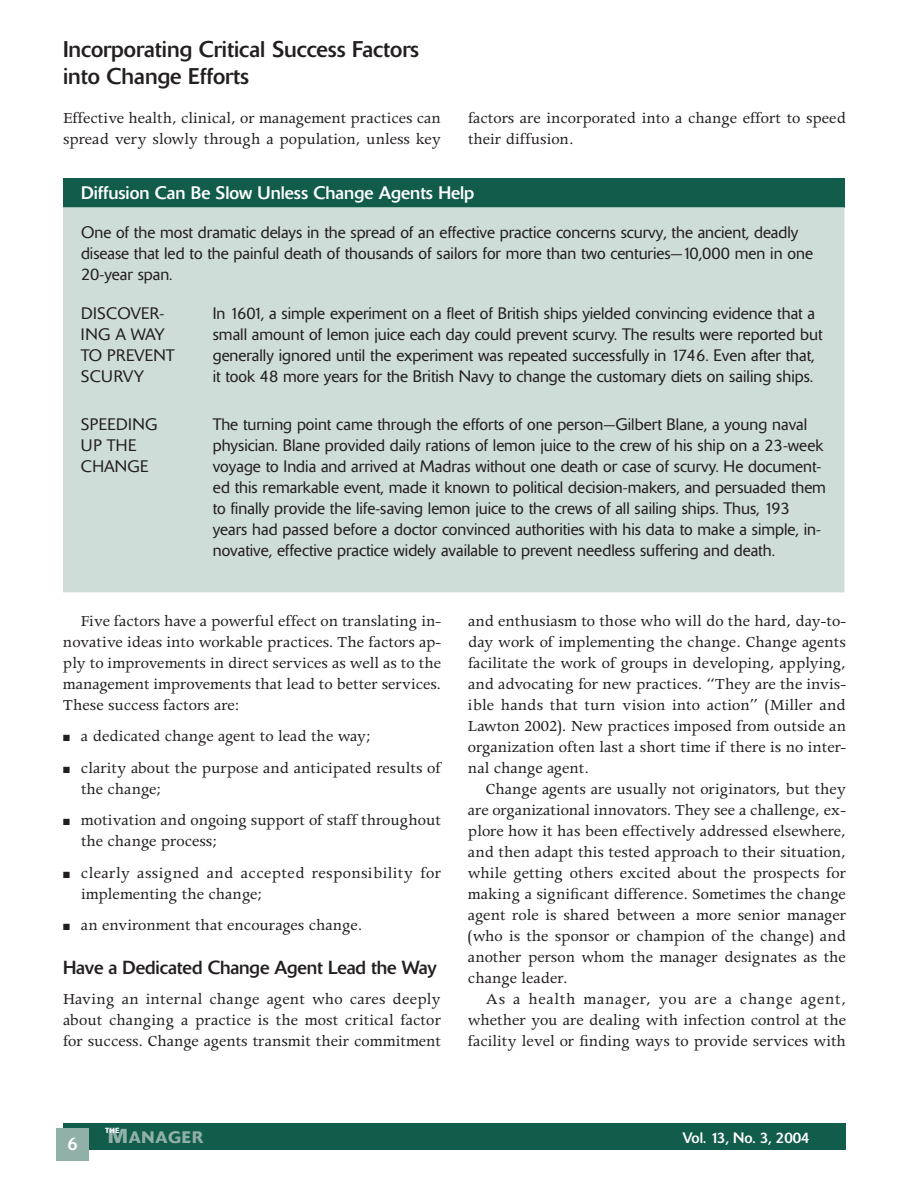
<style>
.page{position:relative;width:918px;height:1188px;background:#fff}
.page>*{position:absolute;margin:0;border:0;box-sizing:border-box;transform-origin:0 0}
.t1{font:22.5px/26.2px "Delta";color:#231f20}
.t2{font:18.75px "Delta";letter-spacing:-.01em;color:#231f20}
.t3{font:18px "Delta";color:#fff}
.t4{font:17.25px/21px "Apollo";color:#231f20;text-align:justify}
.t5{font:17.25px/21px "Apollo";letter-spacing:.02em;color:#231f20}
.t6{font:300 16.5px/21px "Delta";color:#231f20}
.t7{font:300 16.5px/21px "Delta";letter-spacing:.02em;color:#231f20}
.t8{font:500 16.5px "Delta";letter-spacing:.05em;color:#91b1a8}
.t9{font:15px "Delta";color:#fff}
.t10{font:900 7.5px "Frutiger";color:#fff}
.s1{font-family:"Frutiger";font-weight:900;font-size:20.25px}
</style>
<div class="page">
<div style="left:63px;top:1124px;width:783px;height:26px;background:#115c4a"></div>
<div style="left:56px;top:1129px;width:33px;height:32px;background:#91b1a8"></div>
<div style="left:63px;top:178px;width:781px;height:29px;background:#115c4a"></div>
<div style="left:63px;top:207px;width:781px;height:385px;background:#cfddd9"></div>
<h1 class="t1" style="left:63px;top:37px;width:358px">Incorporating Critical Success Factors into Change Efforts</h1>
<p class="t4" style="left:63px;top:108px;width:380px">Effective health, clinical, or management practices can spread very slowly through a population, unless key</p>
<p class="t4" style="left:468px;top:108px;width:380px">factors are incorporated into a change effort to speed their diffusion.</p>
<p class="t3" style="left:81px;top:183px;width:395px">Diffusion Can Be Slow Unless Change Agents Help</p>
<p class="t6" style="left:81px;top:222px;width:733px">One of the most dramatic delays in the spread of an effective practice concerns scurvy, the ancient, deadly disease that led to the painful death of thousands of sailors for more than two centuries—10,000 men in one<br>20-year span.</p>
<p class="t7" style="left:81px;top:303px;width:95px">DISCOVER-<br>ING A WAY<br>TO PREVENT<br>SCURVY</p>
<p class="t6" style="left:213px;top:303px;width:611px">In 1601, a simple experiment on a fleet of British ships yielded convincing evidence that a small amount of lemon juice each day could prevent scurvy. The results were reported but generally ignored until the experiment was repeated successfully in 1746. Even after that, it took 48 more years for the British Navy to change the customary diets on sailing ships.</p>
<p class="t7" style="left:81px;top:414px;width:78px">SPEEDING<br>UP THE<br>CHANGE</p>
<p class="t6" style="left:213px;top:414px;width:615px">The turning point came through the efforts of one person—Gilbert Blane, a young naval physician. Blane provided daily rations of lemon juice to the crew of his ship on a 23-week voyage to India and arrived at Madras without one death or case of scurvy. He document&shy;ed this remarkable event, made it known to political decision-makers, and persuaded them to finally provide the life-saving lemon juice to the crews of all sailing ships. Thus, 193 years had passed before a doctor convinced authorities with his data to make a simple, in&shy;novative, effective practice widely available to prevent needless suffering and death.</p>
<p class="t4" style="left:63px;top:610px;width:380px;text-indent:18px">Five factors have a powerful effect on translating in&shy;novative ideas into workable practices. The factors ap&shy;ply to improvements in direct services as well as to the management improvements that lead to better services.<br>These success factors are:</p>
<p class="t4" style="left:63px;top:726px;width:309px">■ a dedicated change agent to lead the way;</p>
<p class="t4" style="left:81px;top:757px;width:361px;text-indent:-18px">■ clarity about the purpose and anticipated results of the change;</p>
<p class="t4" style="left:81px;top:810px;width:362px;text-indent:-18px">■ motivation and ongoing support of staff throughout the change process;</p>
<p class="t5" style="left:81px;top:862px;width:362px;text-indent:-18px">■ clearly assigned and accepted responsibility for implementing the change;</p>
<p class="t4" style="left:63px;top:915px;width:301px">■ an environment that encourages change.</p>
<p class="t2" style="left:63px;top:956px;width:375px">Have a Dedicated Change Agent Lead the Way</p>
<p class="t4" style="left:63px;top:988px;width:380px">Having an internal change agent who cares deeply about changing a practice is the most critical factor for success. Change agents transmit their commitment</p>
<p class="t4" style="left:468px;top:610px;width:380px">and enthusiasm to those who will do the hard, day-to&shy;day work of implementing the change. Change agents facilitate the work of groups in developing, applying, and advocating for new practices. “They are the invis&shy;ible hands that turn vision into action” (Miller and Lawton 2002). New practices imposed from outside an organization often last a short time if there is no inter&shy;nal change agent.</p>
<p class="t4" style="left:468px;top:778px;width:380px;text-indent:18px">Change agents are usually not originators, but they are organizational innovators. They see a challenge, ex&shy;plore how it has been effectively addressed elsewhere, and then adapt this tested approach to their situation, while getting others excited about the prospects for making a significant difference. Sometimes the change agent role is shared between a more senior manager (who is the sponsor or champion of the change) and another person whom the manager designates as the change leader.</p>
<p class="t4" style="left:468px;top:988px;width:380px;text-indent:18px">As a health manager, you are a change agent, whether you are dealing with infection control at the facility level or finding ways to provide services with</p>
<p class="t3" style="left:67px;top:1134px;width:12px">6</p>
<p class="t10" style="left:105px;top:1126px;width:16px">THE</p>
<p class="t8" style="left:108px;top:1127px;width:97px"><span class="s1">M</span>ANAGER</p>
<p class="t9" style="left:683px;top:1129px;width:129px">Vol. 13, No. 3, 2004</p>
</div>
